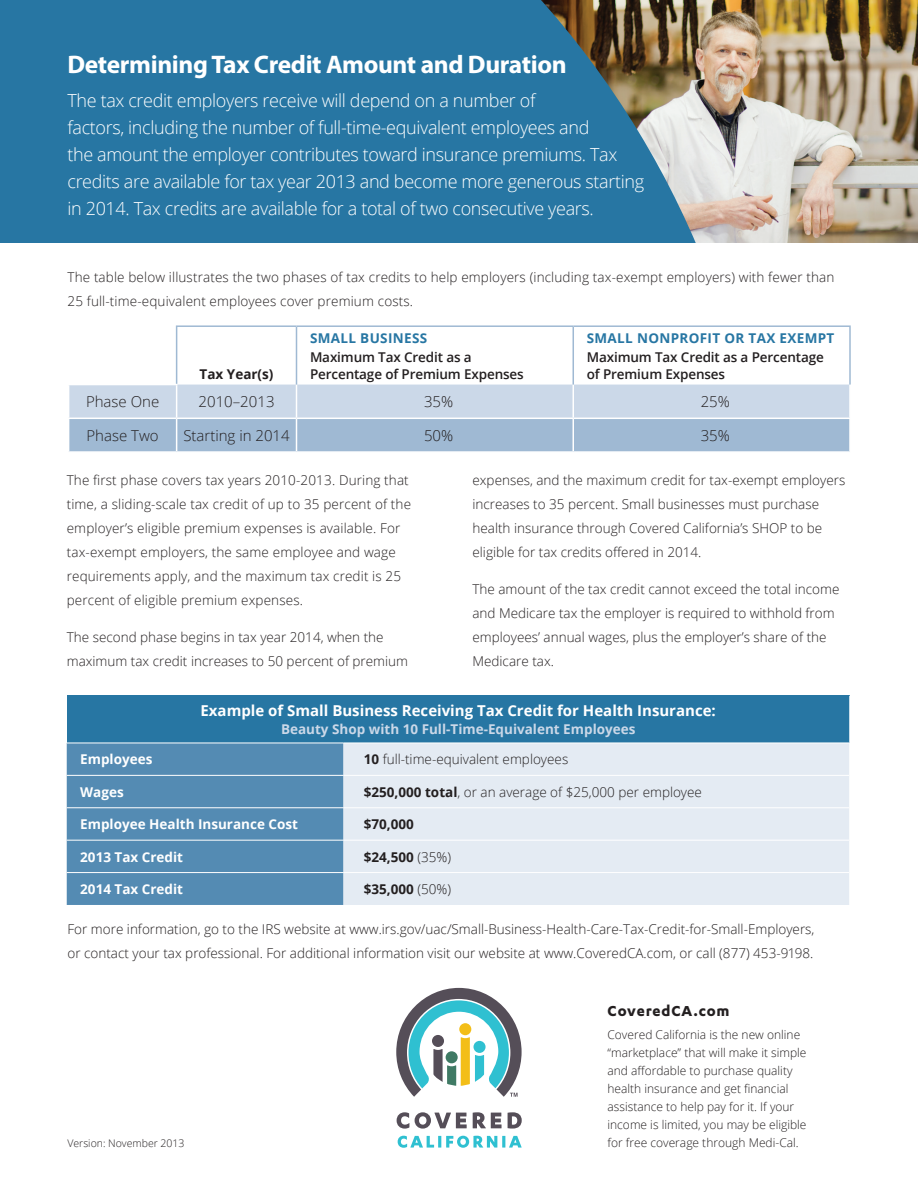
<style>
.page{position:relative;width:918px;height:1188px;background:#fff}
.page>*{position:absolute;margin:0;border:0;box-sizing:border-box;transform-origin:0 0}
.Header_1{font:700 25.5px "Myriad Pro";letter-spacing:-.015em;color:#fff}
.Body_Text{font:300 18px/27px "Open Sans";letter-spacing:-.02em;color:#fff}
.Body_Text-2{font:700 16.8px "Karbon";letter-spacing:.05em;color:#231f20}
.Body_Text-3{font:700 15px "Open Sans";color:#fff}
.Body_Text-4{font:300 15px "Open Sans";color:#231f20}
.Body_Text-5{font:300 13.5px/24px "Open Sans";color:#231f20}
.Body_Text-6{font:600 13.5px/19.5px "Open Sans";letter-spacing:-.01em;color:#231f20}
.Body_Text-7{font:700 13.5px "Open Sans";color:#fff}
.Body_Text-8{font:700 13.5px "Open Sans";color:#cbd8e8}
.Body_Text-9{font:700 13.5px "Open Sans";color:#231f20}
.Body_Text-10{font:300 12px/18px "Open Sans";color:#231f20}
.Body_Text-11{font:300 10.5px "Open Sans";color:#231f20}
.s1{font-weight:700;color:#2776a3}
.s2{font-weight:700}
.s3{font-weight:300}
</style>
<div class="page">
<svg style="left:69px;top:385px;width:780px;height:66px;background:#b6c9dd"></svg>
<hr style="left:176px;top:385px;width:1px;height:33px;background:#fff">
<hr style="left:296px;top:385px;width:1px;height:33px;background:#fff">
<hr style="left:573px;top:385px;width:1px;height:33px;background:#fff">
<hr style="left:68px;top:418px;width:109px;height:1px;background:#fff">
<hr style="left:177px;top:418px;width:120px;height:1px;background:#fff">
<hr style="left:176px;top:419px;width:1px;height:32px;background:#fff">
<hr style="left:297px;top:418px;width:276px;height:1px;background:#fff">
<hr style="left:296px;top:419px;width:1px;height:32px;background:#fff">
<hr style="left:573px;top:418px;width:278px;height:1px;background:#fff">
<hr style="left:573px;top:419px;width:1px;height:32px;background:#fff">
<hr style="left:176px;top:325px;width:121px;height:2px;background:#9fb9d3">
<hr style="left:176px;top:327px;width:1px;height:57px;background:#9fb9d3">
<hr style="left:297px;top:325px;width:276px;height:2px;background:#9fb9d3">
<hr style="left:296px;top:327px;width:1px;height:58px;background:#9fb9d3">
<hr style="left:573px;top:325px;width:278px;height:2px;background:#9fb9d3">
<hr style="left:573px;top:327px;width:1px;height:58px;background:#9fb9d3">
<hr style="left:849px;top:327px;width:2px;height:58px;background:#9fb9d3">
<img style="left:703px;top:0;width:215px;height:243px">
<svg style="left:397px;top:1112px;width:12px;height:17px"></svg>
<svg style="left:415px;top:1112px;width:52px;height:17px"></svg>
<svg style="left:473px;top:1112px;width:29px;height:16px"></svg>
<svg style="left:508px;top:1112px;width:14px;height:17px"></svg>
<svg style="left:398px;top:1136px;width:124px;height:12px"></svg>
<svg style="left:396px;top:988px;width:126px;height:109px"></svg>
<svg style="left:0;top:0;width:703px;height:243px;background:#32779d"></svg>
<div style="left:67px;top:696px;width:783px;height:47px;background:#2776a3"></div>
<div style="left:67px;top:744px;width:277px;height:161px;background:#548bb3"></div>
<div style="left:344px;top:744px;width:505px;height:161px;background:#e4ebf3"></div>
<hr style="left:67px;top:775px;width:277px;height:1px;background:#fff">
<hr style="left:67px;top:807px;width:277px;height:1px;background:#fff">
<hr style="left:344px;top:775px;width:505px;height:1px;background:#fff">
<hr style="left:344px;top:807px;width:505px;height:1px;background:#fff">
<hr style="left:849px;top:696px;width:1px;height:47px;background:#fff">
<hr style="left:67px;top:840px;width:277px;height:1px;background:#fff">
<hr style="left:344px;top:840px;width:505px;height:1px;background:#fff">
<hr style="left:67px;top:872px;width:277px;height:1px;background:#fff">
<hr style="left:344px;top:872px;width:505px;height:1px;background:#fff">
<p class="Header_1" style="left:68px;top:48px;width:501px">Determining Tax Credit Amount and Duration</p>
<p class="Body_Text" style="left:68px;top:86px;width:578px">The tax credit employers receive will depend on a number of<br>factors, including the number of full-time-equivalent employees and<br>the amount the employer contributes toward insurance premiums. Tax credits are available for tax year 2013 and become more generous starting in 2014. Tax credits are available for a total of two consecutive years.</p>
<p class="Body_Text-5" style="left:68px;top:264px;width:769px">The table below illustrates the two phases of tax credits to help employers (including tax-exempt employers) with fewer than<br>25 full-time-equivalent employees cover premium costs.</p>
<p class="Body_Text-9" style="left:200px;top:364px;width:75px">Tax Year(s)</p>
<p class="Body_Text-6" style="left:310px;top:328px;width:163px"><span class="s1">SMALL BUSINESS<br></span>Maximum Tax Credit as a</p>
<p class="Body_Text-6" style="left:310px;top:364px;width:215px">Percentage of Premium Expenses</p>
<p class="Body_Text-6" style="left:587px;top:328px;width:249px"><span class="s1">SMALL NONPROFIT OR TAX EXEMPT<br></span>Maximum Tax Credit as a Percentage</p>
<p class="Body_Text-6" style="left:587px;top:364px;width:140px">of Premium Expenses</p>
<p class="Body_Text-4" style="left:86px;top:391px;width:75px">Phase One</p>
<p class="Body_Text-4" style="left:199px;top:391px;width:78px">2010–2013</p>
<p class="Body_Text-4" style="left:424px;top:391px;width:31px">35%</p>
<p class="Body_Text-4" style="left:701px;top:391px;width:31px">25%</p>
<p class="Body_Text-4" style="left:87px;top:425px;width:74px">Phase Two</p>
<p class="Body_Text-4" style="left:183px;top:425px;width:108px">Starting in 2014</p>
<p class="Body_Text-4" style="left:424px;top:425px;width:31px">50%</p>
<p class="Body_Text-4" style="left:701px;top:425px;width:31px">35%</p>
<p class="Body_Text-5" style="left:67px;top:468px;width:346px">The first phase covers tax years 2010-2013. During that time, a sliding-scale tax credit of up to 35 percent of the employer’s eligible premium expenses is available. For tax-exempt employers, the same employee and wage requirements apply, and the maximum tax credit is 25 percent of eligible premium expenses.</p>
<p class="Body_Text-5" style="left:67px;top:625px;width:343px">The second phase begins in tax year 2014, when the maximum tax credit increases to 50 percent of premium</p>
<p class="Body_Text-5" style="left:472px;top:468px;width:374px">expenses, and the maximum credit for tax-exempt employers increases to 35 percent. Small businesses must purchase health insurance through Covered California’s SHOP to be eligible for tax credits offered in 2014.</p>
<p class="Body_Text-5" style="left:472px;top:577px;width:368px">The amount of the tax credit cannot exceed the total income and Medicare tax the employer is required to withhold from employees’ annual wages, plus the employer’s share of the Medicare tax.</p>
<p class="Body_Text-3" style="left:201px;top:700px;width:517px">Example of Small Business Receiving Tax Credit for Health Insurance:</p>
<p class="Body_Text-8" style="left:281px;top:719px;width:356px">Beauty Shop with 10 Full-Time-Equivalent Employees</p>
<p class="Body_Text-7" style="left:80px;top:750px;width:74px">Employees</p>
<p class="Body_Text-5" style="left:364px;top:747px;width:206px"><span class="s2">10</span> full-time-equivalent employees</p>
<p class="Body_Text-7" style="left:80px;top:782px;width:45px">Wages</p>
<p class="Body_Text-5" style="left:364px;top:779px;width:340px"><span class="s2">$250,000 total</span>, or an average of $25,000 per employee</p>
<p class="Body_Text-7" style="left:80px;top:815px;width:219px">Employee Health Insurance Cost</p>
<p class="Body_Text-9" style="left:364px;top:815px;width:52px">$70,000</p>
<p class="Body_Text-7" style="left:80px;top:847px;width:104px">2013 Tax Credit</p>
<p class="Body_Text-9" style="left:364px;top:847px;width:89px">$24,500 <span class="s3">(35%)</span></p>
<p class="Body_Text-7" style="left:80px;top:880px;width:104px">2014 Tax Credit</p>
<p class="Body_Text-9" style="left:364px;top:880px;width:89px">$35,000 <span class="s3">(50%)</span></p>
<p class="Body_Text-5" style="left:68px;top:917px;width:748px">For more information, go to the IRS website at www.irs.gov/uac/Small-Business-Health-Care-Tax-Credit-for-Small-Employers, or contact your tax professional. For additional information visit our website at www.CoveredCA.com, or call (877) 453-9198.</p>
<p class="Body_Text-11" style="left:68px;top:1136px;width:119px">Version: November 2013</p>
<p class="Body_Text-2" style="left:608px;top:1001px;width:124px">CoveredCA.com</p>
<p class="Body_Text-10" style="left:608px;top:1025px;width:201px">Covered California is the new online “marketplace” that will make it simple and affordable to purchase quality health insurance and get financial assistance to help pay for it. If your income is limited, you may be eligible for free coverage through Medi-Cal.</p>
</div>
